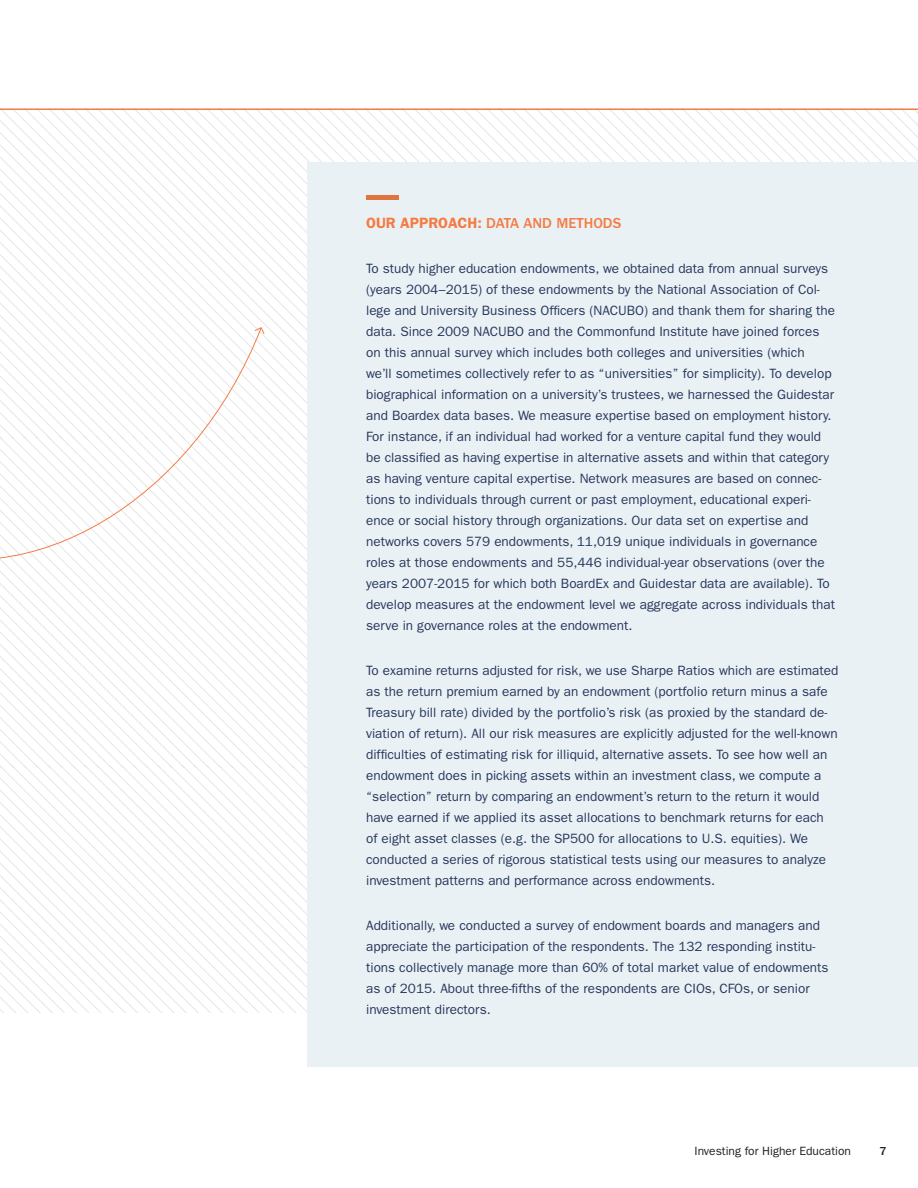
<style>
.page{position:relative;width:918px;height:1188px;background:#fff}
.page>*{position:absolute;margin:0;border:0;box-sizing:border-box;transform-origin:0 0}
.body_text{font:500 15px "ITC Franklin Gothic Std";color:#f47c43}
.body_text-2{font:13.5px/21px "ITC Franklin Gothic Std";color:#28385d}
.t1{font:12px "ITC Franklin Gothic Std";color:#231f20}
.t2{font:500 12px "ITC Franklin Gothic Std";color:#231f20}
.s1{font-weight:600}
</style>
<div class="page">
<svg style="left:503px;top:110px;width:415px;height:52px"></svg>
<div style="left:307px;top:162px;width:611px;height:904px;background:#eaf1f5"></div>
<hr style="left:0;top:108px;width:918px;height:2px;background:#f47c43">
<svg style="left:262px;top:328px;width:3px;height:7px"></svg>
<svg style="left:0;top:327px;width:262px;height:271px"></svg>
<div style="left:366px;top:195px;width:33px;height:5px;background:#df7540"></div>
<p class="body_text" style="left:366px;top:215px;width:257px"><span class="s1">OUR APPROACH:</span> DATA AND METHODS</p>
<p class="body_text-2" style="left:366px;top:258px;width:470px">To study higher education endowments, we obtained data from annual surveys (years 2004–2015) of these endowments by the National Association of Col&shy;lege and University Business Officers (NACUBO) and thank them for sharing the data. Since 2009 NACUBO and the Commonfund Institute have joined forces on this annual survey which includes both colleges and universities (which<br>we’ll sometimes collectively refer to as “universities” for simplicity). To develop biographical information on a university’s trustees, we harnessed the Guidestar and Boardex data bases. We measure expertise based on employment history.<br>For instance, if an individual had worked for a venture capital fund they would be classified as having expertise in alternative assets and within that category as having venture capital expertise. Network measures are based on connec&shy;tions to individuals through current or past employment, educational experi&shy;ence or social history through organizations. Our data set on expertise and networks covers 579 endowments, 11,019 unique individuals in governance roles at those endowments and 55,446 individual-year observations (over the years 2007-2015 for which both BoardEx and Guidestar data are available). To develop measures at the endowment level we aggregate across individuals that serve in governance roles at the endowment.</p>
<p class="body_text-2" style="left:366px;top:660px;width:474px">To examine returns adjusted for risk, we use Sharpe Ratios which are estimated as the return premium earned by an endowment (portfolio return minus a safe Treasury bill rate) divided by the portfolio’s risk (as proxied by the standard de&shy;viation of return). All our risk measures are explicitly adjusted for the well-known difficulties of estimating risk for illiquid, alternative assets. To see how well an endowment does in picking assets within an investment class, we compute a “selection” return by comparing an endowment’s return to the return it would have earned if we applied its asset allocations to benchmark returns for each of eight asset classes (e.g. the SP500 for allocations to U.S. equities). We conducted a series of rigorous statistical tests using our measures to analyze investment patterns and performance across endowments.</p>
<p class="body_text-2" style="left:366px;top:915px;width:464px">Additionally, we conducted a survey of endowment boards and managers and appreciate the participation of the respondents. The 132 responding institu&shy;tions collectively manage more than 60% of total market value of endowments as of 2015. About three-fifths of the respondents are CIOs, CFOs, or senior investment directors.</p>
<p class="t1" style="left:695px;top:1144px;width:158px">Investing for Higher Education</p>
<p class="t2" style="left:880px;top:1144px;width:9px">7</p>
</div>
